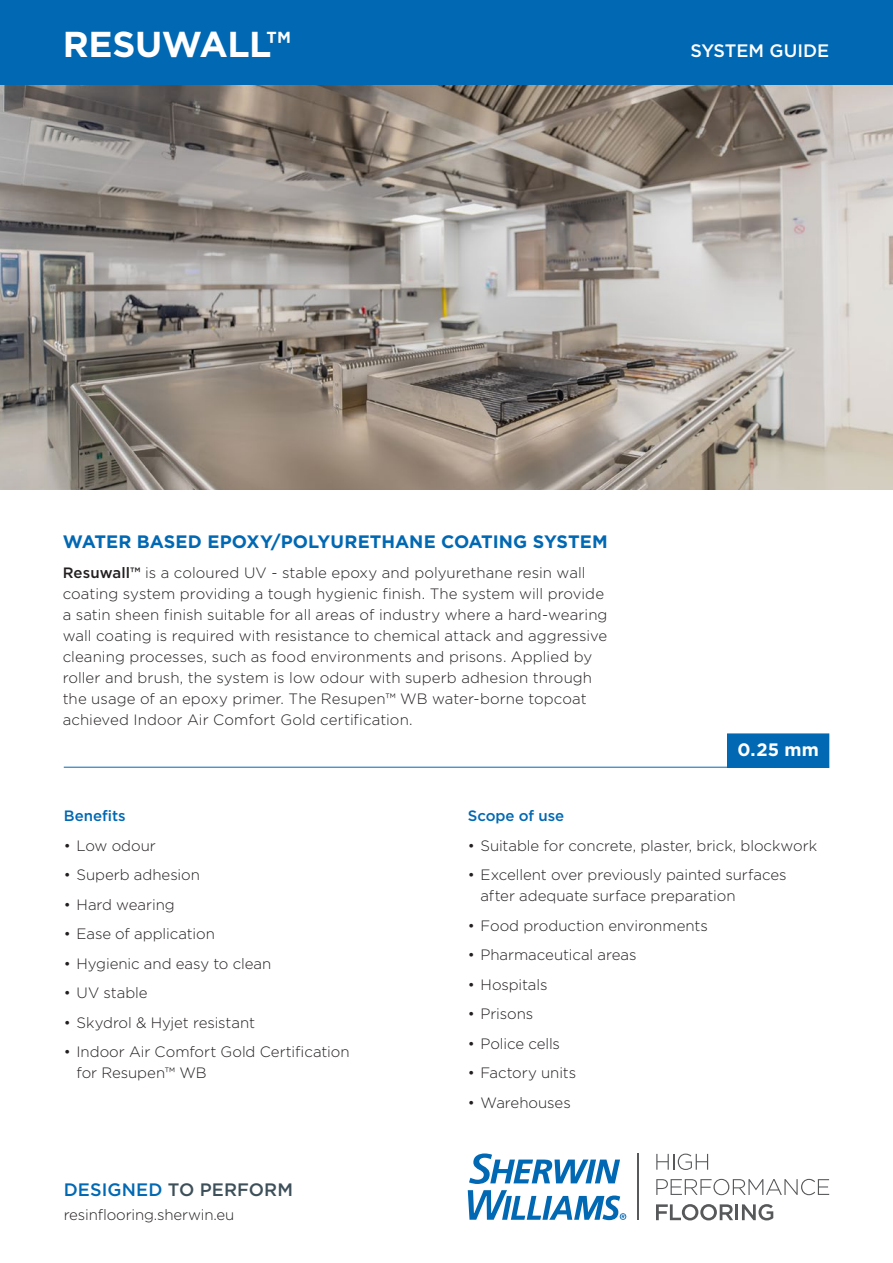
<style>
.page{position:relative;width:893px;height:1263px;background:#fff}
.page>*{position:absolute;margin:0;border:0;box-sizing:border-box;transform-origin:0 0}
.t1{font:700 36px "Gotham";letter-spacing:-.015em;color:#fff}
.Intro_Title{font:700 18px "Gotham";color:#0168b3}
.t2{font:500 18px "Gotham";letter-spacing:.005em;color:#3d4f59}
.t3{font:500 18px "Gotham";color:#fff}
.t4{font:700 18px "Gotham";color:#fff}
.Intro_Para{font:300 15px/21px "Gotham";color:#231f20}
.Benefits_Scope_Title{font:500 15px "Gotham";color:#0168b3}
.s1{font-weight:500}
.s2{color:#0168b3}
</style>
<div class="page">
<div style="left:0;top:0;width:893px;height:85px;background:#0168b3"></div>
<svg style="left:656px;top:1153px;width:52px;height:17px"></svg>
<svg style="left:656px;top:1179px;width:173px;height:16px"></svg>
<svg style="left:656px;top:1204px;width:77px;height:16px"></svg>
<hr style="left:735px;top:1204px;width:3px;height:16px;background:#57585a">
<svg style="left:742px;top:1204px;width:31px;height:16px"></svg>
<hr style="left:638px;top:1153px;width:1px;height:67px;background:#57585a">
<svg style="left:469px;top:1153px;width:151px;height:31px"></svg>
<svg style="left:468px;top:1190px;width:158px;height:30px"></svg>
<img style="left:0;top:85px;width:893px;height:404px">
<hr style="left:64px;top:767px;width:765px;height:1px;background:#0168b3">
<div style="left:727px;top:734px;width:102px;height:33px;background:#0168b3"></div>
<div style="left:727px;top:733px;width:102px;height:34px;border:1px solid #0168b3"></div>
<h1 class="t1" style="left:63px;top:20px;width:230px">RESUWALL™</h1>
<p class="t3" style="left:690px;top:38px;width:140px">SYSTEM GUIDE</p>
<p class="Intro_Title" style="left:63px;top:530px;width:546px">WATER BASED EPOXY/POLYURETHANE COATING SYSTEM</p>
<p class="Intro_Para" style="left:63px;top:562px;width:546px"><span class="s1">Resuwall™</span> is a coloured UV - stable epoxy and polyurethane resin wall coating system providing a tough hygienic finish. The system will provide a satin sheen finish suitable for all areas of industry where a hard-wearing wall coating is required with resistance to chemical attack and aggressive cleaning processes, such as food environments and prisons. Applied by roller and brush, the system is low odour with superb adhesion through the usage of an epoxy primer. The Resupen™ WB water-borne topcoat achieved Indoor Air Comfort Gold certification.</p>
<p class="t4" style="left:737px;top:738px;width:83px">0.25 mm</p>
<p class="Benefits_Scope_Title" style="left:64px;top:806px;width:64px">Benefits</p>
<p class="Intro_Para" style="left:64px;top:834px;width:94px">• Low odour</p>
<p class="Intro_Para" style="left:64px;top:864px;width:138px">• Superb adhesion</p>
<p class="Intro_Para" style="left:64px;top:893px;width:112px">• Hard wearing</p>
<p class="Intro_Para" style="left:64px;top:923px;width:153px">• Ease of application</p>
<p class="Intro_Para" style="left:64px;top:952px;width:209px">• Hygienic and easy to clean</p>
<p class="Intro_Para" style="left:64px;top:982px;width:85px">• UV stable</p>
<p class="Intro_Para" style="left:64px;top:1011px;width:193px">• Skydrol &amp; Hyjet resistant</p>
<p class="Intro_Para" style="left:77px;top:1041px;width:275px;text-indent:-13px">• Indoor Air Comfort Gold Certification for Resupen™ WB</p>
<p class="t2" style="left:64px;top:1178px;width:231px"><span class="s2">DESIGNED</span> TO PERFORM</p>
<p class="Intro_Para" style="left:64px;top:1204px;width:172px">resinflooring.sherwin.eu</p>
<p class="Benefits_Scope_Title" style="left:468px;top:806px;width:98px">Scope of use</p>
<p class="Intro_Para" style="left:468px;top:834px;width:351px">• Suitable for concrete, plaster, brick, blockwork</p>
<p class="Intro_Para" style="left:480px;top:864px;width:308px;text-indent:-13px">• Excellent over previously painted surfaces after adequate surface preparation</p>
<p class="Intro_Para" style="left:468px;top:914px;width:242px">• Food production environments</p>
<p class="Intro_Para" style="left:468px;top:944px;width:170px">• Pharmaceutical areas</p>
<p class="Intro_Para" style="left:468px;top:973px;width:81px">• Hospitals</p>
<p class="Intro_Para" style="left:468px;top:1003px;width:67px">• Prisons</p>
<p class="Intro_Para" style="left:468px;top:1032px;width:94px">• Police cells</p>
<p class="Intro_Para" style="left:468px;top:1062px;width:110px">• Factory units</p>
<p class="Intro_Para" style="left:468px;top:1091px;width:105px">• Warehouses</p>
</div>
